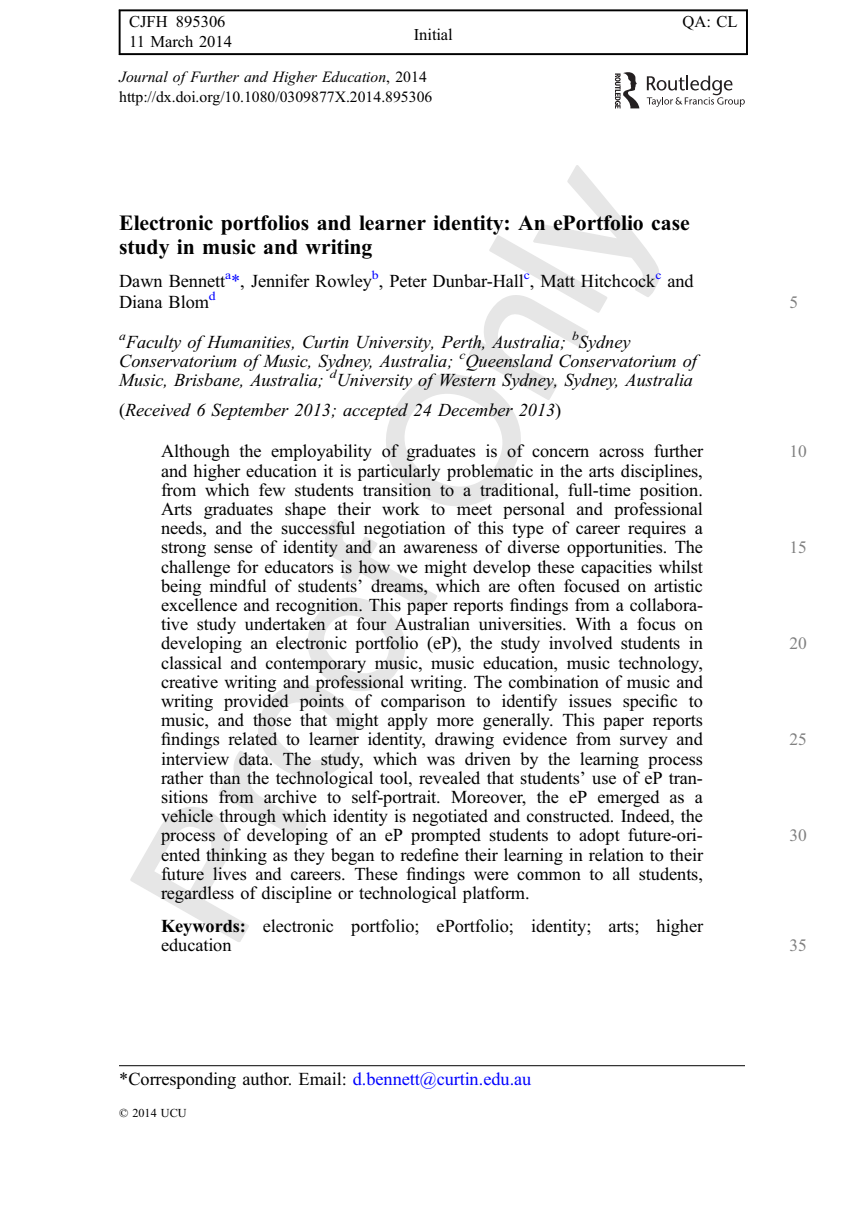
<style>
.page{position:relative;width:864px;height:1231px;background:#fff}
.page>*{position:absolute;margin:0;border:0;box-sizing:border-box;transform-origin:0 0}
.t1{font:21.88px/24.3px "Adv TT689 d 5 d 16.B";color:#000}
.t2{font:18.38px/19.2px "Adv T Tec 369687";color:#000;text-align:justify}
.t3{font:18.38px/19.2px "Adv T Tc 6 ee 16 d 2.I";color:#000}
.t4{font:17.5px "Adv T Tec 369687";color:#808080}
.t5{font:16.62px "Adv T Tec 369687";color:#000}
.t6{font:15.75px "Adv T Tec 369687";color:#000}
.t7{font:15.75px "Adv T Tc 6 ee 16 d 2.I";color:#000}
.t8{font:12.25px "Adv T Tec 369687";color:#000}
.t9{font:12.25px "Adv T Tec 369687";color:#00f;scale:1.13 1}
.s1{font-family:"Adv T Tec 369687"}
.s2{color:#00f}
.s3{font-style:inherit}
.s4{font-family:"Adv T Tec 369687+fb"}
.s5{font-family:"Adv TT689 d 5 d 16.B"}
</style>
<div class="page">
<svg style="left:130px;top:165px;width:530px;height:777px"></svg>
<svg style="left:119px;top:1065px;width:625px;height:1px"></svg>
<svg style="left:646px;top:76px;width:98px;height:31px"></svg>
<svg style="left:614px;top:72px;width:25px;height:36px"></svg>
<svg style="left:118px;top:9px;width:630px;height:46px"></svg>
<p class="t5" style="left:129px;top:16px;width:98px">CJFH 895306</p>
<p class="t5" style="left:682px;top:16px;width:56px">QA: CL</p>
<p class="t5" style="left:129px;top:35px;width:104px">11 March 2014</p>
<p class="t5" style="left:414px;top:28px;width:40px">Initial</p>
<p class="t7" style="left:119px;top:71px;width:309px">Journal of Further and Higher Education<span class="s1">, 2014</span></p>
<p class="t6" style="left:119px;top:91px;width:314px">http://dx.doi.org/10.1080/0309877X.2014.895306</p>
<p class="t1" style="left:119px;top:212px;width:571px">Electronic portfolios and learner identity: An ePortfolio case study in music and writing</p>
<p class="t2" style="left:119px;top:272px;width:576px;line-height:20.8px">Dawn Bennett<sup>a</sup><span class="s2">*</span>, Jennifer Rowley<sup>b</sup>, Peter Dunbar-Hall<sup>c</sup>, Matt Hitchcock<sup>c</sup> and<br>Diana Blom</p>
<p class="t9" style="left:209px;top:291px;width:8px">d</p>
<p class="t3" style="left:119px;top:334px;width:579px"><sup>a</sup>Faculty of Humanities, Curtin University, Perth, Australia; <sup>b</sup>Sydney<br>Conservatorium of Music, Sydney, Australia; <sup>c</sup>Queensland Conservatorium of<br>Music, Brisbane, Australia; <sup>d</sup>University of Western Sydney, Sydney, Australia</p>
<p class="t3" style="left:119px;top:401px;width:443px"><span class="s1">(</span>Received 6 September 2013; accepted 24 December 2013<span class="s1">)</span></p>
<p class="t2" style="left:161px;top:443px;width:543px">Although the employability of graduates is of concern across further</p>
<p class="t4" style="left:789px;top:445px;width:19px">10</p>
<p class="t2" style="left:161px;top:462px;width:543px">and higher education it is particularly problematic in the arts disciplines, from which few students transition to a traditional, full-time position.<br>Arts graduates shape their work to meet personal and professional needs, and the successful negotiation of this type of career requires a strong sense of identity and an awareness of diverse opportunities. The</p>
<p class="t4" style="left:789px;top:296px;width:10px">5</p>
<p class="t4" style="left:789px;top:541px;width:19px">15</p>
<p class="t2" style="left:161px;top:558px;width:543px">challenge for educators is how we might develop these capacities whilst being mindful of students<span class="s3">’</span> dreams, which are often focused on artistic excellence and recognition. This paper reports <span class="s4">fi</span>ndings from a collabora&shy;tive study undertaken at four Australian universities. With a focus on developing an electronic portfolio (eP), the study involved students in</p>
<p class="t2" style="left:161px;top:654px;width:543px">classical and contemporary music, music education, music technology, creative writing and professional writing. The combination of music and writing provided points of comparison to identify issues speci<span class="s4">fi</span>c to music, and those that might apply more generally. This paper reports <span class="s4">fi</span>ndings related to learner identity, drawing evidence from survey and</p>
<p class="t2" style="left:161px;top:750px;width:543px">interview data. The study, which was driven by the learning process rather than the technological tool, revealed that students<span class="s3">’</span> use of eP tran&shy;sitions from archive to self-portrait. Moreover, the eP emerged as a vehicle through which identity is negotiated and constructed. Indeed, the process of developing of an eP prompted students to adopt future-ori-</p>
<p class="t2" style="left:161px;top:846px;width:543px">ented thinking as they began to rede<span class="s4">fi</span>ne their learning in relation to their future lives and careers. These <span class="s4">fi</span>ndings were common to all students, regardless of discipline or technological platform.</p>
<p class="t2" style="left:161px;top:917px;width:543px"><span class="s5">Keywords:</span> electronic portfolio; ePortfolio; identity; arts; higher education</p>
<p class="t2" style="left:119px;top:1070px;width:413px">*Corresponding author. Email: <span class="s2">d.bennett@curtin.edu.au</span></p>
<p class="t8" style="left:119px;top:1108px;width:69px">© 2014 UCU</p>
<p class="t4" style="left:789px;top:636px;width:19px">20</p>
<p class="t4" style="left:789px;top:732px;width:19px">25</p>
<p class="t4" style="left:789px;top:828px;width:19px">30</p>
<p class="t4" style="left:789px;top:938px;width:19px">35</p>
</div>
